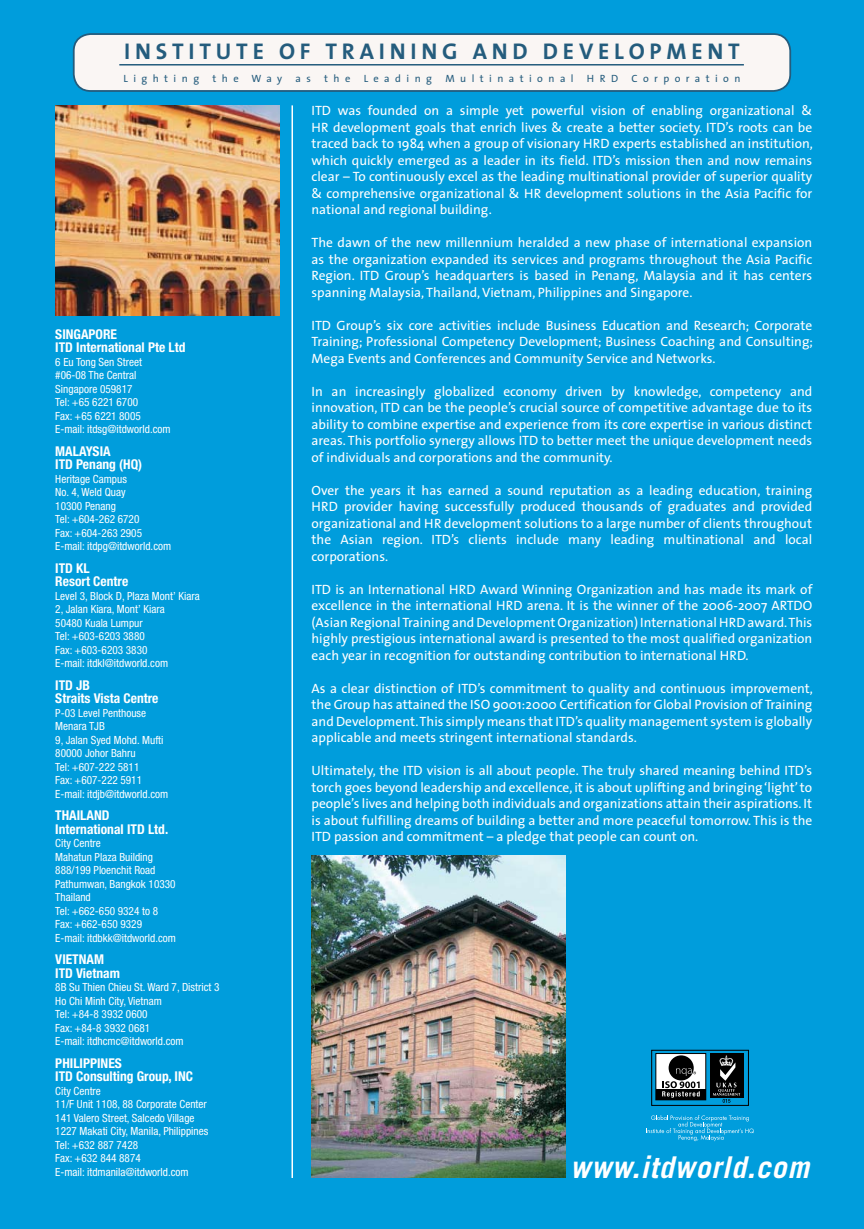
<style>
.page{position:relative;width:864px;height:1229px;background:#fff}
.page>*{position:absolute;margin:0;border:0;box-sizing:border-box;transform-origin:0 0}
.t1{font:italic 700 30px "Trade Gothic";letter-spacing:.025em;color:#fff}
.t2{font:700 22.8px "The Sans B7";letter-spacing:.21em;color:#245c7d}
.t3{font:13.5px/16.5px "The Sans";color:#fff;text-align:justify}
.t4{font:700 condensed 13.5px/13.5px "Helvetica Neue";color:#fff}
.t5{font:condensed 11.25px/13.5px "Helvetica Neue";color:#fff}
.t6{font:10.5px "The Sans";letter-spacing:.52em;color:#245c7d}
</style>
<div class="page">
<div style="left:0;top:0;width:863px;height:1229px;background:#009ddc"></div>
<div style="left:74px;top:34px;width:715px;height:57px;background:#faf6f4;border-radius:17px"></div>
<div style="left:73px;top:33px;width:717px;height:59px;border:2px solid #245c7d;border-radius:17px"></div>
<hr style="left:119px;top:64px;width:624px;height:2px;background:#245c7d">
<svg style="left:646px;top:1115px;width:107px;height:26px"></svg>
<div style="left:655px;top:1053px;width:50px;height:47px;background:#fff"></div>
<div style="left:655px;top:1053px;width:50px;height:47px;border:1px solid #000"></div>
<div style="left:655px;top:1089px;width:50px;height:11px;background:#000"></div>
<div style="left:668px;top:1055px;width:25px;height:25px;background:#000;border-radius:50%"></div>
<svg style="left:662px;top:1068px;width:37px;height:30px"></svg>
<div style="left:651px;top:1050px;width:97px;height:56px;border:1px solid #000"></div>
<div style="left:709px;top:1053px;width:34px;height:44px;background:#000"></div>
<svg style="left:712px;top:1055px;width:27px;height:48px"></svg>
<img style="left:55px;top:105px;width:224px;height:211px">
<hr style="left:291px;top:105px;width:2px;height:1073px;background:#fff">
<img style="left:311px;top:855px;width:254px;height:323px">
<h2 class="t2" style="left:124px;top:39px;width:62px">IN STIT</h2>
<h2 class="t2" style="left:216px;top:39px;width:35px">UTE</h2>
<h2 class="t2" style="left:279px;top:39px;width:98px">OF TRAINING</h2>
<h2 class="t2" style="left:472px;top:39px;width:235px">AN D DE VE LOPMENT</h2>
<p class="t6" style="left:123px;top:69px;width:77px">Lighting</p>
<p class="t6" style="left:212px;top:69px;width:71px">the Way</p>
<p class="t6" style="left:295px;top:69px;width:17px">a s</p>
<p class="t6" style="left:324px;top:69px;width:28px">the</p>
<p class="t6" style="left:363px;top:69px;width:70px">Leading</p>
<p class="t6" style="left:445px;top:69px;width:130px">Multinational</p>
<p class="t6" style="left:586px;top:69px;width:33px">HRD</p>
<p class="t6" style="left:631px;top:69px;width:110px">Corporation</p>
<p class="t3" style="left:311px;top:102px;width:502px">ITD was founded on a simple yet powerful vision of enabling organizational &amp; HR development goals that enrich lives &amp; create a better society. ITD’s roots can be traced back to 1984 when a group of visionary HRD experts established an institution, which quickly emerged as a leader in its field. ITD’s mission then and now remains clear – To continuously excel as the leading multinational provider of superior quality &amp; comprehensive organizational &amp; HR development solutions in the Asia Pacific for national and regional building.</p>
<p class="t3" style="left:311px;top:234px;width:502px">The dawn of the new millennium heralded a new phase of international expansion as the organization expanded its services and programs throughout the Asia Pacific Region. ITD Group’s headquarters is based in Penang, Malaysia and it has centers spanning Malaysia, Thailand, Vietnam, Philippines and Singapore.</p>
<p class="t3" style="left:311px;top:316px;width:502px">ITD Group’s six core activities include Business Education and Research; Corporate Training; Professional Competency Development; Business Coaching and Consulting; Mega Events and Conferences and Community Service and Networks.</p>
<p class="t3" style="left:311px;top:382px;width:502px">In an increasingly globalized economy driven by knowledge, competency and innovation, ITD can be the people’s crucial source of competitive advantage due to its ability to combine expertise and experience from its core expertise in various distinct areas. This portfolio synergy allows ITD to better meet the unique development needs of individuals and corporations and the community.</p>
<p class="t3" style="left:311px;top:481px;width:502px">Over the years it has earned a sound reputation as a leading education, training HRD provider having successfully produced thousands of graduates and provided organizational and HR development solutions to a large number of clients throughout the Asian region. ITD’s clients include many leading multinational and local corporations.</p>
<p class="t3" style="left:311px;top:580px;width:502px">ITD is an International HRD Award Winning Organization and has made its mark of excellence in the international HRD arena. It is the winner of the 2006-2007 ARTDO (Asian Regional Training and Development Organization) International HRD award. This highly prestigious international award is presented to the most qualified organization each year in recognition for outstanding contribution to international HRD.</p>
<p class="t3" style="left:311px;top:679px;width:502px">As a clear distinction of ITD’s commitment to quality and continuous improvement, the Group has attained the ISO 9001:2000 Certification for Global Provision of Training and Development. This simply means that ITD’s quality management system is globally applicable and meets stringent international standards.</p>
<p class="t3" style="left:311px;top:762px;width:502px">Ultimately, the ITD vision is all about people. The truly shared meaning behind ITD’s torch goes beyond leadership and excellence, it is about uplifting and bringing ‘light’ to people’s lives and helping both individuals and organizations attain their aspirations. It is about fulfilling dreams of building a better and more peaceful tomorrow. This is the ITD passion and commitment – a pledge that people can count on.</p>
<p class="t4" style="left:55px;top:327px;width:132px">SINGAPORE<br>ITD International Pte Ltd</p>
<p class="t5" style="left:55px;top:355px;width:117px">6 Eu Tong Sen Street #06-08 The Central<br>Singapore 059817<br>Tel: +65 6221 6700<br>Fax: +65 6221 8005<br>E-mail: itdsg@itdworld.com</p>
<p class="t4" style="left:55px;top:444px;width:88px">MALAYSIA<br>ITD Penang (HQ)</p>
<p class="t5" style="left:55px;top:472px;width:117px">Heritage Campus<br>No. 4, Weld Quay<br>10300 Penang<br>Tel: +604-262 6720<br>Fax: +604-263 2905<br>E-mail: itdpg@itdworld.com</p>
<p class="t4" style="left:55px;top:561px;width:74px">ITD KL<br>Resort Centre</p>
<p class="t5" style="left:55px;top:589px;width:146px">Level 3, Block D, Plaza Mont’ Kiara<br>2, Jalan Kiara, Mont’ Kiara<br>50480 Kuala Lumpur<br>Tel: +603-6203 3880<br>Fax: +603-6203 3830<br>E-mail: itdkl@itdworld.com</p>
<p class="t4" style="left:55px;top:678px;width:105px">ITD JB<br>Straits Vista Centre</p>
<p class="t5" style="left:55px;top:706px;width:114px">P-03 Level Penthouse<br>Menara TJB<br>9, Jalan Syed Mohd. Mufti<br>80000 Johor Bahru<br>Tel: +607-222 5811<br>Fax: +607-222 5911<br>E-mail: itdjb@itdworld.com</p>
<p class="t4" style="left:55px;top:809px;width:114px">THAILAND<br>International ITD Ltd.</p>
<p class="t5" style="left:55px;top:836px;width:122px">City Centre<br>Mahatun Plaza Building<br>888/199 Ploenchit Road<br>Pathumwan, Bangkok 10330<br>Thailand<br>Tel: +662-650 9324 to 8<br>Fax: +662-650 9329<br>E-mail: itdbkk@itdworld.com</p>
<p class="t4" style="left:55px;top:953px;width:66px">VIETNAM<br>ITD Vietnam</p>
<p class="t5" style="left:55px;top:980px;width:166px">8B Su Thien Chieu St. Ward 7, District 3<br>Ho Chi Minh City, Vietnam<br>Tel: +84-8 3932 0600<br>Fax: +84-8 3932 0681<br>E-mail: itdhcmc@itdworld.com</p>
<p class="t4" style="left:55px;top:1056px;width:139px">PHILIPPINES<br>ITD Consulting Group, INC</p>
<p class="t5" style="left:55px;top:1084px;width:154px">City Centre<br>11/F Unit 1108, 88 Corporate Center<br>141 Valero Street, Salcedo Village<br>1227 Makati City, Manila, Philippines<br>Tel: +632 887 7428<br>Fax: +632 844 8874<br>E-mail: itdmanila@itdworld.com</p>
<h1 class="t1" style="left:570px;top:1149px;width:240px">www.itdworld.com</h1>
</div>
